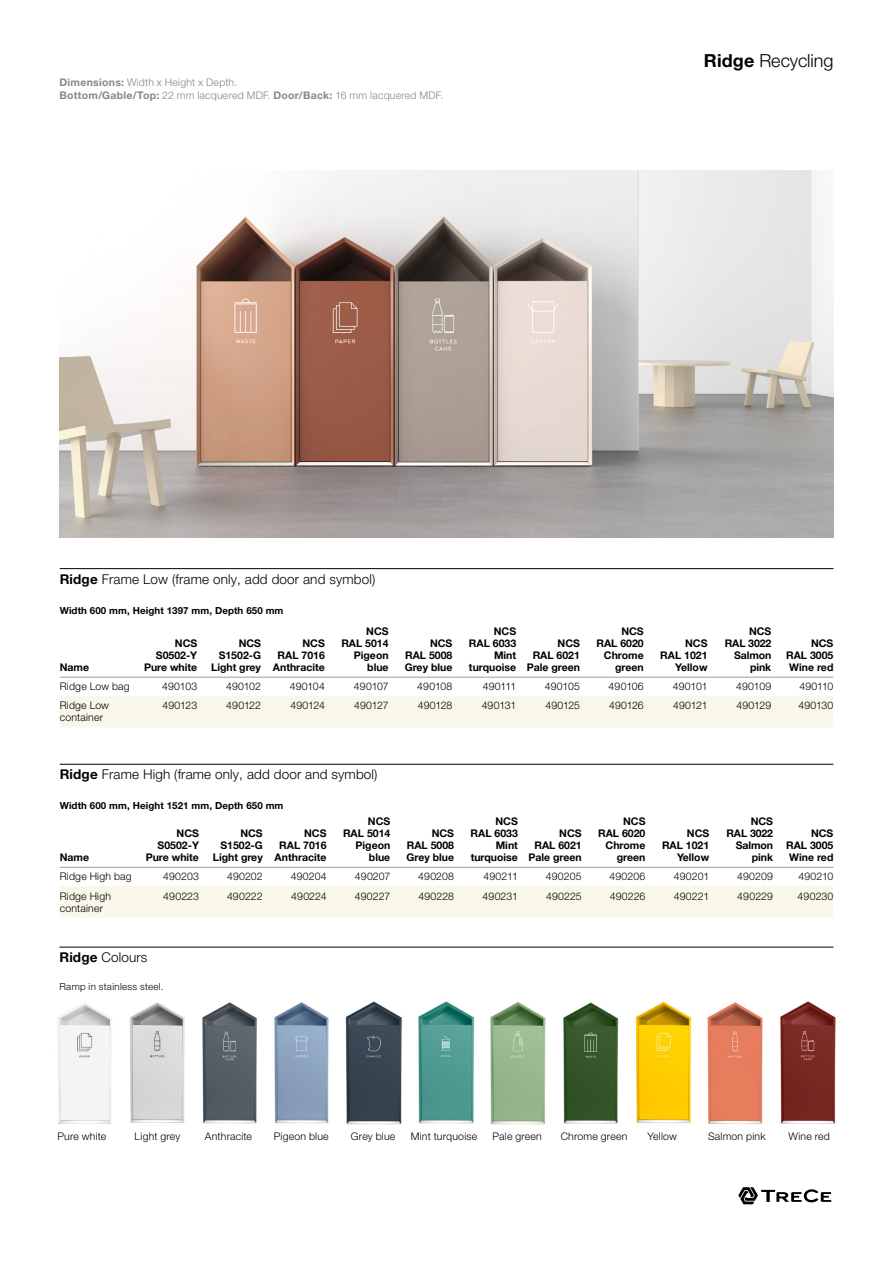
<style>
.page{position:relative;width:893px;height:1263px;background:#fff}
.page>*{position:absolute;margin:0;border:0;box-sizing:border-box;transform-origin:0 0}
.t1{font:300 18px "Helvetica Neue LT Std";letter-spacing:-.005em;color:#000}
.t2{font:300 13.5px "Helvetica Neue LT Std";letter-spacing:.01em;color:#000}
.t3{font:700 10.5px/12px "Helvetica Neue";color:#000;text-align:right}
.t4{font:300 10.5px/12px "Helvetica Neue LT Std";letter-spacing:.01em;color:#000}
.t5{font:300 10.5px/13.5px "Helvetica Neue LT Std";letter-spacing:.02em;color:#878787}
.t6{font:700 9.75px "Helvetica Neue LT Std";letter-spacing:.01em;color:#000}
.t7{font:300 9.75px "Helvetica Neue LT Std";letter-spacing:.03em;color:#000}
.s1{font-weight:700}
</style>
<div class="page">
<svg style="left:738px;top:1187px;width:93px;height:17px"></svg>
<img style="left:130px;top:1002px;width:55px;height:121px">
<img style="left:202px;top:1002px;width:55px;height:122px">
<img style="left:274px;top:1002px;width:55px;height:122px">
<img style="left:490px;top:1002px;width:56px;height:122px">
<img style="left:563px;top:1002px;width:56px;height:122px">
<img style="left:635px;top:1001px;width:57px;height:122px">
<img style="left:707px;top:1002px;width:56px;height:122px">
<img style="left:780px;top:1001px;width:56px;height:123px">
<img style="left:345px;top:1001px;width:57px;height:123px">
<img style="left:57px;top:1003px;width:55px;height:121px">
<img style="left:418px;top:1001px;width:57px;height:123px">
<hr style="left:59px;top:947px;width:774px;height:1px;background:#000">
<hr style="left:60px;top:568px;width:773px;height:1px;background:#000">
<hr style="left:60px;top:764px;width:773px;height:1px;background:#000">
<div style="left:60px;top:696px;width:773px;height:31px;background:#f9f7e9"></div>
<hr style="left:141px;top:677px;width:56px;height:1px;background:#9d9d9c">
<hr style="left:197px;top:677px;width:64px;height:1px;background:#9d9d9c">
<hr style="left:261px;top:677px;width:64px;height:1px;background:#9d9d9c">
<hr style="left:325px;top:677px;width:64px;height:1px;background:#9d9d9c">
<hr style="left:389px;top:677px;width:63px;height:1px;background:#9d9d9c">
<hr style="left:452px;top:677px;width:64px;height:1px;background:#9d9d9c">
<hr style="left:516px;top:677px;width:64px;height:1px;background:#9d9d9c">
<hr style="left:580px;top:677px;width:64px;height:1px;background:#9d9d9c">
<hr style="left:644px;top:677px;width:64px;height:1px;background:#9d9d9c">
<hr style="left:708px;top:677px;width:63px;height:1px;background:#9d9d9c">
<hr style="left:771px;top:677px;width:62px;height:1px;background:#9d9d9c">
<hr style="left:60px;top:677px;width:81px;height:1px;background:#9d9d9c">
<div style="left:60px;top:886px;width:773px;height:31px;background:#f9f7e9"></div>
<hr style="left:140px;top:867px;width:59px;height:1px;background:#9d9d9c">
<hr style="left:199px;top:867px;width:64px;height:1px;background:#9d9d9c">
<hr style="left:263px;top:867px;width:64px;height:1px;background:#9d9d9c">
<hr style="left:327px;top:867px;width:63px;height:1px;background:#9d9d9c">
<hr style="left:390px;top:867px;width:64px;height:1px;background:#9d9d9c">
<hr style="left:454px;top:867px;width:64px;height:1px;background:#9d9d9c">
<hr style="left:518px;top:867px;width:64px;height:1px;background:#9d9d9c">
<hr style="left:582px;top:867px;width:63px;height:1px;background:#9d9d9c">
<hr style="left:645px;top:867px;width:64px;height:1px;background:#9d9d9c">
<hr style="left:709px;top:867px;width:64px;height:1px;background:#9d9d9c">
<hr style="left:773px;top:867px;width:60px;height:1px;background:#9d9d9c">
<hr style="left:60px;top:867px;width:80px;height:1px;background:#9d9d9c">
<img style="left:60px;top:170px;width:773px;height:368px">
<p class="t5" style="left:60px;top:75px;width:385px"><span class="s1">Dimensions:</span> Width x Height x Depth.<br><span class="s1">Bottom/Gable/Top:</span> 22 mm lacquered MDF. <span class="s1">Door/Back:</span> 16 mm lacquered MDF.</p>
<h1 class="t1" style="left:704px;top:49px;width:131px"><span class="s1">Ridge</span> Recycling</h1>
<p class="t2" style="left:60px;top:571px;width:317px"><span class="s1">Ridge</span> Frame Low (frame only, add door and symbol)</p>
<p class="t6" style="left:60px;top:605px;width:225px">Width 600 mm, Height 1397 mm, Depth 650 mm</p>
<p class="t3" style="left:60px;top:662px;width:31px">Name</p>
<p class="t3" style="left:144px;top:638px;width:55px">NCS<br>S0502-Y<br>Pure white</p>
<p class="t3" style="left:211px;top:638px;width:51px">NCS<br>S1502-G<br>Light grey</p>
<p class="t3" style="left:273px;top:638px;width:53px">NCS<br>RAL 7016<br>Anthracite</p>
<p class="t3" style="left:341px;top:626px;width:49px">NCS<br>RAL 5014<br>Pigeon blue</p>
<p class="t3" style="left:405px;top:638px;width:49px;text-align:justify;text-indent:25px">NCS RAL 5008<br>Grey blue</p>
<p class="t3" style="left:469px;top:626px;width:49px">NCS<br>RAL 6033<br>Mint turquoise</p>
<p class="t3" style="left:527px;top:638px;width:55px">NCS<br>RAL 6021<br>Pale green</p>
<p class="t3" style="left:596px;top:626px;width:49px">NCS<br>RAL 6020<br>Chrome green</p>
<p class="t3" style="left:660px;top:638px;width:49px">NCS<br>RAL 1021<br>Yellow</p>
<p class="t3" style="left:725px;top:626px;width:48px">NCS<br>RAL 3022<br>Salmon pink</p>
<p class="t3" style="left:786px;top:638px;width:49px;text-align:justify;text-indent:25px">NCS RAL 3005<br>Wine red</p>
<p class="t4" style="left:60px;top:680px;width:71px">Ridge Low bag</p>
<p class="t4" style="left:162px;top:680px;width:37px">490103</p>
<p class="t4" style="left:226px;top:680px;width:36px">490102</p>
<p class="t4" style="left:290px;top:680px;width:37px">490104</p>
<p class="t4" style="left:354px;top:680px;width:36px">490107</p>
<p class="t4" style="left:417px;top:680px;width:37px">490108</p>
<p class="t4" style="left:483px;top:680px;width:35px">490111</p>
<p class="t4" style="left:545px;top:680px;width:37px">490105</p>
<p class="t4" style="left:609px;top:680px;width:37px">490106</p>
<p class="t4" style="left:673px;top:680px;width:36px">490101</p>
<p class="t4" style="left:736px;top:680px;width:37px">490109</p>
<p class="t4" style="left:799px;top:680px;width:35px">490110</p>
<p class="t4" style="left:60px;top:699px;width:51px">Ridge Low container</p>
<p class="t4" style="left:163px;top:699px;width:36px">490123</p>
<p class="t4" style="left:226px;top:699px;width:36px">490122</p>
<p class="t4" style="left:290px;top:699px;width:36px">490124</p>
<p class="t4" style="left:354px;top:699px;width:36px">490127</p>
<p class="t4" style="left:418px;top:699px;width:36px">490128</p>
<p class="t4" style="left:482px;top:699px;width:36px">490131</p>
<p class="t4" style="left:545px;top:699px;width:36px">490125</p>
<p class="t4" style="left:609px;top:699px;width:36px">490126</p>
<p class="t4" style="left:673px;top:699px;width:36px">490121</p>
<p class="t4" style="left:736px;top:699px;width:36px">490129</p>
<p class="t4" style="left:798px;top:699px;width:36px">490130</p>
<p class="t2" style="left:60px;top:766px;width:319px"><span class="s1">Ridge</span> Frame High (frame only, add door and symbol)</p>
<p class="t6" style="left:60px;top:799px;width:225px">Width 600 mm, Height 1521 mm, Depth 650 mm</p>
<p class="t3" style="left:60px;top:852px;width:31px">Name</p>
<p class="t3" style="left:146px;top:828px;width:55px">NCS<br>S0502-Y<br>Pure white</p>
<p class="t3" style="left:213px;top:828px;width:51px">NCS<br>S1502-G<br>Light grey</p>
<p class="t3" style="left:275px;top:828px;width:53px">NCS<br>RAL 7016<br>Anthracite</p>
<p class="t3" style="left:343px;top:816px;width:49px">NCS<br>RAL 5014<br>Pigeon blue</p>
<p class="t3" style="left:406px;top:828px;width:49px;text-align:justify;text-indent:25px">NCS RAL 5008<br>Grey blue</p>
<p class="t3" style="left:471px;top:816px;width:49px">NCS<br>RAL 6033<br>Mint turquoise</p>
<p class="t3" style="left:528px;top:828px;width:55px">NCS<br>RAL 6021<br>Pale green</p>
<p class="t3" style="left:598px;top:816px;width:49px">NCS<br>RAL 6020<br>Chrome green</p>
<p class="t3" style="left:662px;top:828px;width:49px">NCS<br>RAL 1021<br>Yellow</p>
<p class="t3" style="left:726px;top:816px;width:48px">NCS<br>RAL 3022<br>Salmon pink</p>
<p class="t3" style="left:786px;top:828px;width:49px;text-align:justify;text-indent:25px">NCS RAL 3005<br>Wine red</p>
<p class="t4" style="left:60px;top:870px;width:73px">Ridge High bag</p>
<p class="t4" style="left:163px;top:870px;width:37px">490203</p>
<p class="t4" style="left:227px;top:870px;width:37px">490202</p>
<p class="t4" style="left:291px;top:870px;width:37px">490204</p>
<p class="t4" style="left:355px;top:870px;width:37px">490207</p>
<p class="t4" style="left:418px;top:870px;width:37px">490208</p>
<p class="t4" style="left:483px;top:870px;width:36px">490211</p>
<p class="t4" style="left:546px;top:870px;width:37px">490205</p>
<p class="t4" style="left:610px;top:870px;width:37px">490206</p>
<p class="t4" style="left:674px;top:870px;width:37px">490201</p>
<p class="t4" style="left:737px;top:870px;width:37px">490209</p>
<p class="t4" style="left:798px;top:870px;width:36px">490210</p>
<p class="t4" style="left:60px;top:890px;width:53px">Ridge High container</p>
<p class="t4" style="left:163px;top:890px;width:37px">490223</p>
<p class="t4" style="left:227px;top:890px;width:37px">490222</p>
<p class="t4" style="left:291px;top:890px;width:37px">490224</p>
<p class="t4" style="left:355px;top:890px;width:37px">490227</p>
<p class="t4" style="left:419px;top:890px;width:37px">490228</p>
<p class="t4" style="left:483px;top:890px;width:37px">490231</p>
<p class="t4" style="left:546px;top:890px;width:37px">490225</p>
<p class="t4" style="left:610px;top:890px;width:37px">490226</p>
<p class="t4" style="left:674px;top:890px;width:37px">490221</p>
<p class="t4" style="left:737px;top:890px;width:37px">490229</p>
<p class="t4" style="left:798px;top:890px;width:37px">490230</p>
<p class="t2" style="left:59px;top:949px;width:89px"><span class="s1">Ridge</span> Colours</p>
<p class="t7" style="left:59px;top:981px;width:106px">Ramp in stainless steel.</p>
<p class="t4" style="left:58px;top:1130px;width:50px">Pure white</p>
<p class="t4" style="left:135px;top:1130px;width:47px">Light grey</p>
<p class="t4" style="left:205px;top:1130px;width:49px">Anthracite</p>
<p class="t4" style="left:274px;top:1130px;width:56px">Pigeon blue</p>
<p class="t4" style="left:351px;top:1129px;width:46px">Grey blue</p>
<p class="t4" style="left:411px;top:1129px;width:68px">Mint turquoise</p>
<p class="t4" style="left:493px;top:1129px;width:51px">Pale green</p>
<p class="t4" style="left:561px;top:1129px;width:68px">Chrome green</p>
<p class="t4" style="left:647px;top:1129px;width:31px">Yellow</p>
<p class="t4" style="left:708px;top:1129px;width:59px">Salmon pink</p>
<p class="t4" style="left:789px;top:1129px;width:43px">Wine red</p>
</div>
